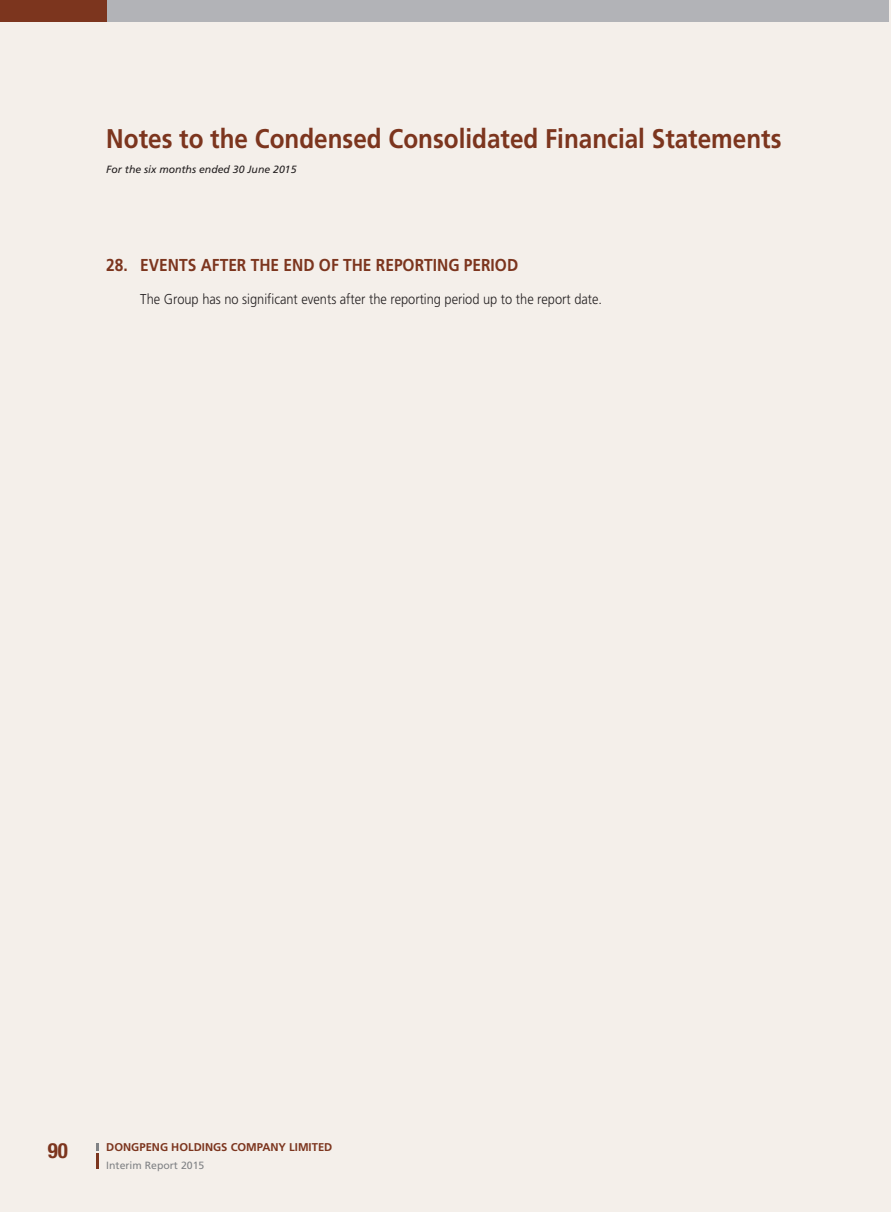
<style>
.page{position:relative;width:893px;height:1212px;background:#fff}
.page>*{position:absolute;margin:0;border:0;box-sizing:border-box;transform-origin:0 0}
.t1{font:700 27px "Frutiger LT Std";color:#7c351e;scale:.9 1}
.t2{font:700 condensed 21px "Helvetica Neue LT Std";color:#7c351e}
._3__標題{font:700 17.25px "Frutiger LT Std";color:#7c351e;scale:.9 1}
._1__內文{font:300 14.25px "Frutiger LT Std";color:#231f20;scale:.9 1}
.t3{font:700 11.25px "Frutiger LT Std";color:#7c351e}
.t4{font:italic 10.5px "Frutiger LT Std";color:#231f20}
.t5{font:10.5px "Frutiger LT Std";color:#808285}
</style>
<div class="page">
<div style="left:0;top:0;width:890px;height:1212px;background:#f4efea"></div>
<svg style="left:97px;top:1143px;width:2px;height:25px"></svg>
<div style="left:106px;top:0;width:783px;height:21px;background:#b2b3b7"></div>
<div style="left:0;top:0;width:106px;height:21px;background:#7c351e"></div>
<h1 class="t1" style="left:106px;top:123px;width:752px">Notes to the Condensed Consolidated Financial Statements</h1>
<p class="t4" style="left:106px;top:164px;width:192px">For the six months ended 30 June 2015</p>
<p class="_3__標題" style="left:106px;top:254px;width:459px">28. EVENTS AFTER THE END OF THE REPORTING PERIOD</p>
<p class="_1__內文" style="left:140px;top:291px;width:515px">The Group has no significant events after the reporting period up to the report date.</p>
<h2 class="t2" style="left:48px;top:1138px;width:22px">90</h2>
<p class="t3" style="left:106px;top:1141px;width:228px">DONGPENG HOLDINGS COMPANY LIMITED</p>
<p class="t5" style="left:106px;top:1159px;width:100px">Interim Report 2015</p>
</div>
